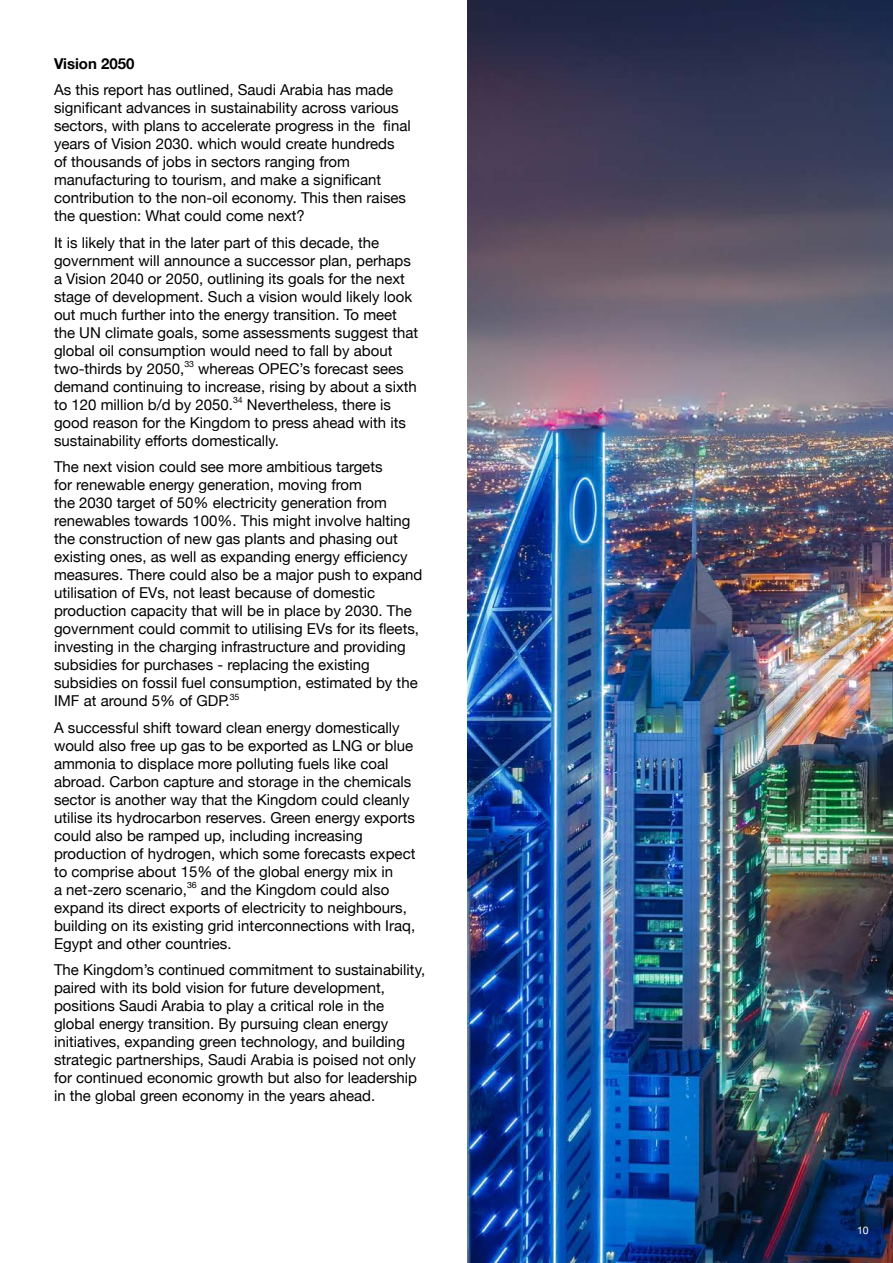
<style>
.page{position:relative;width:893px;height:1263px;background:#fff}
.page>*{position:absolute;margin:0;border:0;box-sizing:border-box;transform-origin:0 0}
.t1{font:15px/18px "Helvetica Neue";color:#000}
.t2{font:700 15px "Helvetica Neue";color:#000}
.t3{font:10.5px "Helvetica Neue";color:#fff}
</style>
<div class="page">
<img style="left:468px;top:0;width:425px;height:1263px">
<p class="t2" style="left:54px;top:52px;width:82px">Vision 2050</p>
<p class="t1" style="left:54px;top:82px;width:358px">As this report has outlined, Saudi Arabia has made significant advances in sustainability across various sectors, with plans to accelerate progress in the final years of Vision 2030. which would create hundreds of thousands of jobs in sectors ranging from manufacturing to tourism, and make a significant contribution to the non-oil economy. This then raises the question: What could come next?</p>
<p class="t1" style="left:54px;top:234px;width:366px">It is likely that in the later part of this decade, the government will announce a successor plan, perhaps a Vision 2040 or 2050, outlining its goals for the next stage of development. Such a vision would likely look out much further into the energy transition. To meet the UN climate goals, some assessments suggest that global oil consumption would need to fall by about two-thirds by 2050,<sup>33</sup> whereas OPEC’s forecast sees demand continuing to increase, rising by about a sixth to 120 million b/d by 2050.<sup>34</sup> Nevertheless, there is good reason for the Kingdom to press ahead with its sustainability efforts domestically.</p>
<p class="t1" style="left:54px;top:459px;width:370px">The next vision could see more ambitious targets<br>for renewable energy generation, moving from<br>the 2030 target of 50% electricity generation from renewables towards 100%. This might involve halting the construction of new gas plants and phasing out existing ones, as well as expanding energy efficiency measures. There could also be a major push to expand utilisation of EVs, not least because of domestic production capacity that will be in place by 2030. The government could commit to utilising EVs for its fleets, investing in the charging infrastructure and providing subsidies for purchases - replacing the existing subsidies on fossil fuel consumption, estimated by the IMF at around 5% of GDP.<sup>35</sup></p>
<p class="t1" style="left:54px;top:719px;width:363px">A successful shift toward clean energy domestically would also free up gas to be exported as LNG or blue ammonia to displace more polluting fuels like coal abroad. Carbon capture and storage in the chemicals sector is another way that the Kingdom could cleanly utilise its hydrocarbon reserves. Green energy exports could also be ramped up, including increasing production of hydrogen, which some forecasts expect to comprise about 15% of the global energy mix in<br>a net-zero scenario,<sup>36</sup> and the Kingdom could also expand its direct exports of electricity to neighbours, building on its existing grid interconnections with Iraq, Egypt and other countries.</p>
<p class="t1" style="left:54px;top:962px;width:373px">The Kingdom’s continued commitment to sustainability, paired with its bold vision for future development, positions Saudi Arabia to play a critical role in the global energy transition. By pursuing clean energy initiatives, expanding green technology, and building strategic partnerships, Saudi Arabia is poised not only for continued economic growth but also for leadership in the global green economy in the years ahead.</p>
<p class="t3" style="left:857px;top:1223px;width:13px">10</p>
</div>
